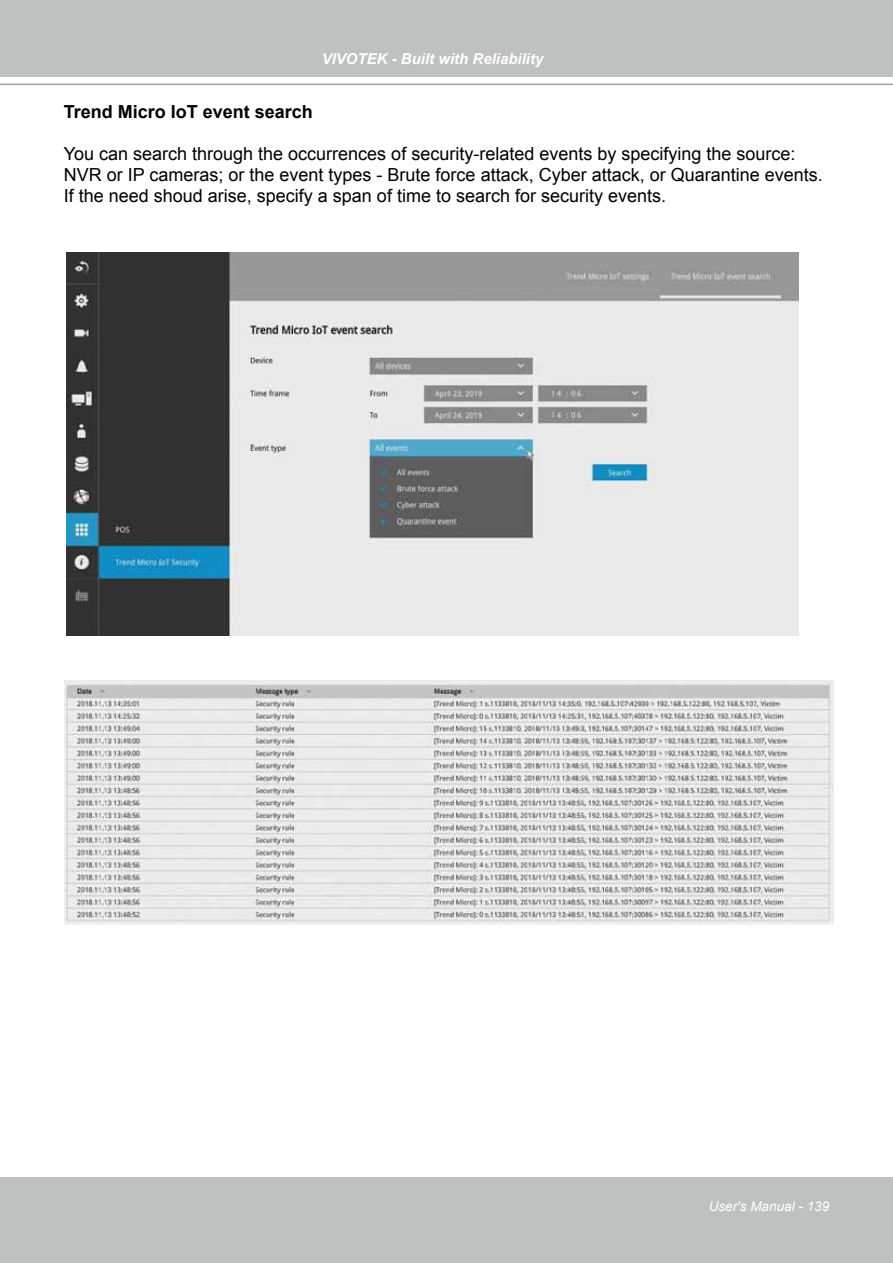
<style>
.page{position:relative;width:893px;height:1263px;background:#fff}
.page>*{position:absolute;margin:0;border:0;box-sizing:border-box;transform-origin:0 0}
.t1{font:18px/21px "Arial";color:#000}
.t2{font:700 18px "Arial";color:#000}
.t3{font:italic 700 15px "Arial";color:#fff}
.t4{font:italic 13.5px "Arial";color:#fff}
</style>
<div class="page">
<div style="left:0;top:0;width:893px;height:77px;background:#bfc0c0"></div>
<div style="left:0;top:1178px;width:893px;height:85px;background:#bfc0c0"></div>
<hr style="left:0;top:84px;width:893px;height:1px;background:#9fa0a0">
<img style="left:66px;top:253px;width:732px;height:382px">
<img style="left:64px;top:680px;width:769px;height:245px">
<p class="t3" style="left:322px;top:53px;width:223px">VIVOTEK - Built with Reliability</p>
<p class="t2" style="left:64px;top:105px;width:251px">Trend Micro IoT event search</p>
<p class="t1" style="left:64px;top:144px;width:761px">You can search through the occurrences of security-related events by specifying the source:<br>NVR or IP cameras; or the event types - Brute force attack, Cyber attack, or Quarantine events.<br>If the need shoud arise, specify a span of time to search for security events.</p>
<p class="t4" style="left:709px;top:1198px;width:122px">User's Manual - 139</p>
</div>
